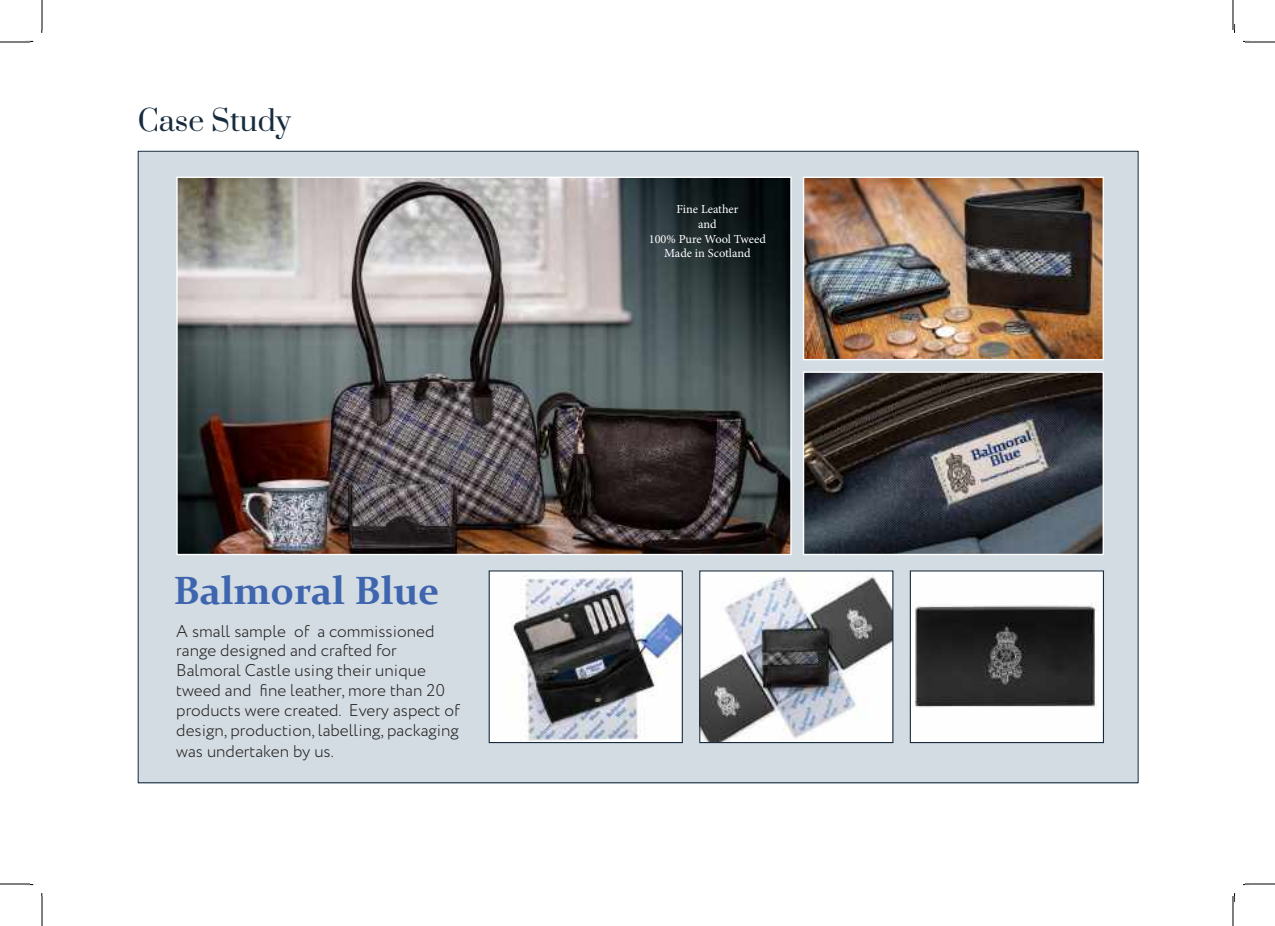
<style>
.page{position:relative;width:1275px;height:926px;background:#fff}
.page>*{position:absolute;margin:0;border:0;box-sizing:border-box;transform-origin:0 0}
.t1{font:700 39.6px "Constantia";color:#3f65ae}
.t2{font:28.4px "Prata";color:#162b3d}
.t3{font:300 17px/20px "Circe";color:#231f20}
.t4{font:12.4px/14.8px "Minion Pro";color:#fff;text-align:center}
</style>
<div class="page">
<div style="left:138px;top:152px;width:1000px;height:631px;background:#d2dce2"></div>
<img style="left:178px;top:179px;width:611px;height:374px">
<img style="left:805px;top:179px;width:297px;height:179px">
<div style="left:803px;top:177px;width:301px;height:183px;border:1px solid #fff"></div>
<img style="left:805px;top:373px;width:297px;height:180px">
<div style="left:803px;top:371px;width:301px;height:184px;border:1px solid #fff"></div>
<img style="left:490px;top:572px;width:191px;height:169px">
<div style="left:488px;top:570px;width:195px;height:173px;border:1px solid #162b3d"></div>
<img style="left:701px;top:572px;width:190px;height:169px">
<div style="left:699px;top:570px;width:194px;height:173px;border:1px solid #162b3d"></div>
<img style="left:911px;top:572px;width:191px;height:169px">
<div style="left:909px;top:570px;width:195px;height:173px;border:1px solid #162b3d"></div>
<hr style="left:0;top:42px;width:30px;height:1px;background:#000">
<hr style="left:1245px;top:42px;width:30px;height:1px;background:#000">
<hr style="left:0;top:884px;width:30px;height:1px;background:#000">
<hr style="left:1245px;top:884px;width:30px;height:1px;background:#000">
<hr style="left:42px;top:0;width:1px;height:30px;background:#000">
<hr style="left:42px;top:896px;width:1px;height:30px;background:#000">
<hr style="left:1232px;top:0;width:1px;height:30px;background:#000">
<hr style="left:1232px;top:896px;width:1px;height:30px;background:#000">
<h2 class="t2" style="left:138px;top:97px;width:155px">Case Study</h2>
<h1 class="t1" style="left:173px;top:563px;width:268px">Balmoral Blue</h1>
<p class="t3" style="left:176px;top:621px;width:285px">A small sample of a commissioned range designed and crafted for Balmoral Castle using their unique tweed and fine leather, more than 20 products were created. Every aspect of design, production, labelling, packaging was undertaken by us.</p>
<p class="t4" style="left:649px;top:202px;width:119px">Fine Leather<br>and<br>100% Pure Wool Tweed<br>Made in Scotland</p>
</div>
